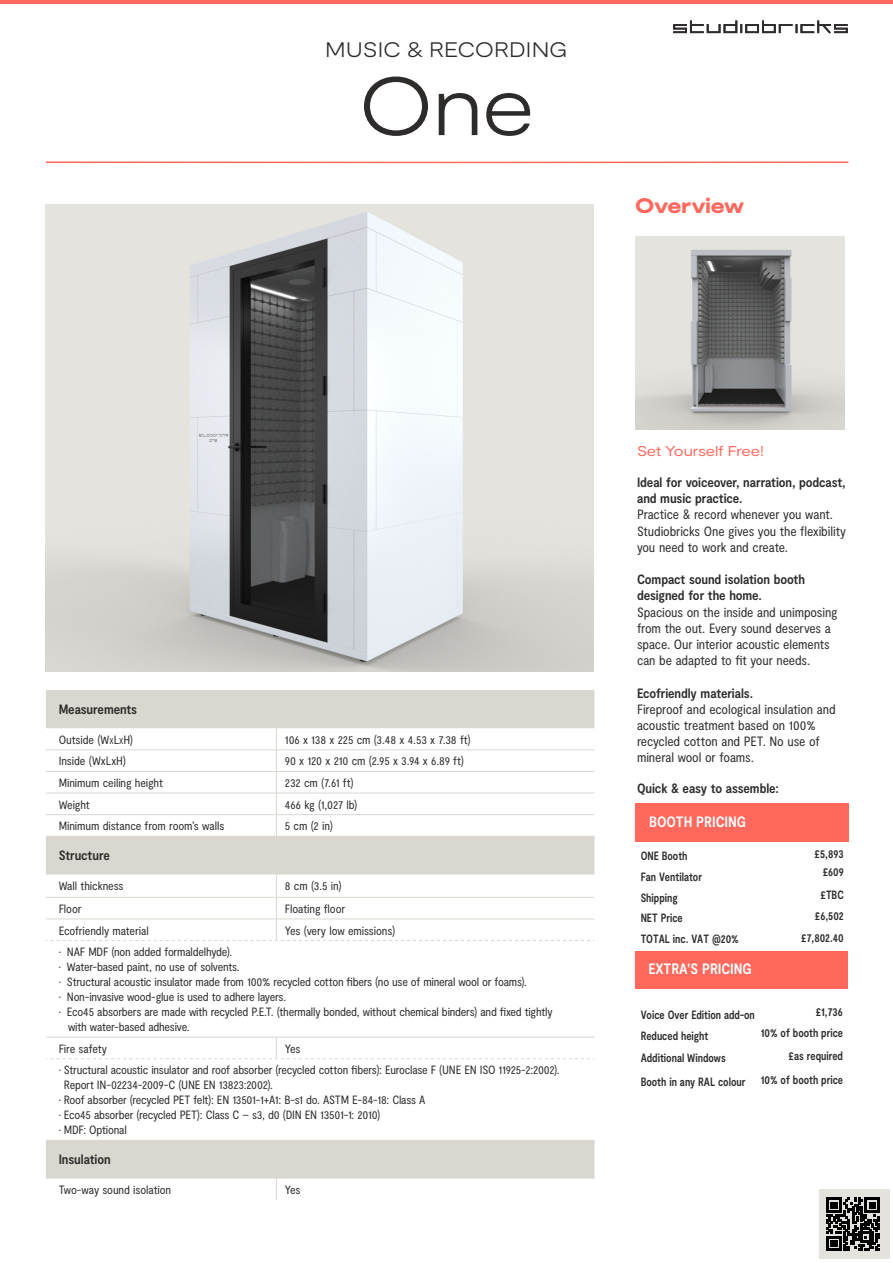
<style>
.page{position:relative;width:893px;height:1263px;background:#fff}
.page>*{position:absolute;margin:0;border:0;box-sizing:border-box;transform-origin:0 0}
.t1{font:300 expanded 82.5px "Moderat";color:#2e2b2b}
.t2{font:300 expanded 21px "Moderat";letter-spacing:-.005em;color:#2e2b2b}
.t3{font:900 expanded 21px "Moderat";letter-spacing:-.01em;color:#ff685d}
.t4{font:700 condensed 15px "Moderat";letter-spacing:-.005em;color:#fff}
.t5{font:expanded 14.25px "Moderat";letter-spacing:-.015em;color:#ff685d}
.t6{font:condensed 13.5px/16.2px "Moderat";letter-spacing:-.01em;color:#2e2b2b}
.t7{font:700 condensed 13.5px/16.2px "Moderat";letter-spacing:-.01em;color:#2e2b2b}
.t8{font:condensed 12px/15px "Moderat";letter-spacing:-.02em;color:#2e2b2b}
.t9{font:700 condensed 12px/20.9px "Moderat";color:#2e2b2b;text-align:right;scale:.9 1}
.s1{font-style:inherit}
.s2{font-size:8.4px}
</style>
<div class="page">
<hr style="left:0;top:0;width:893px;height:4px;background:#ff685d">
<svg style="left:673px;top:21px;width:175px;height:13px"></svg>
<svg style="left:46px;top:690px;width:548px;height:488px"></svg>
<hr style="left:46px;top:749px;width:230px;height:1px;background:#d9d7cf">
<hr style="left:276px;top:749px;width:318px;height:1px;background:#d9d7cf">
<hr style="left:46px;top:771px;width:230px;height:1px;background:#d9d7cf">
<hr style="left:276px;top:771px;width:318px;height:1px;background:#d9d7cf">
<hr style="left:46px;top:793px;width:230px;height:1px;background:#d9d7cf">
<hr style="left:276px;top:793px;width:318px;height:1px;background:#d9d7cf">
<hr style="left:46px;top:1140px;width:230px;height:1px;background:#d9d7cf">
<hr style="left:276px;top:1140px;width:318px;height:1px;background:#d9d7cf">
<svg style="left:276px;top:1178px;width:1px;height:22px"></svg>
<hr style="left:46px;top:814px;width:230px;height:1px;background:#d9d7cf">
<hr style="left:276px;top:814px;width:318px;height:1px;background:#d9d7cf">
<svg style="left:276px;top:728px;width:1px;height:108px"></svg>
<hr style="left:46px;top:836px;width:230px;height:1px;background:#d9d7cf">
<hr style="left:276px;top:836px;width:318px;height:1px;background:#d9d7cf">
<svg style="left:46px;top:874px;width:548px;height:67px"></svg>
<svg style="left:46px;top:1037px;width:548px;height:22px"></svg>
<svg style="left:45px;top:161px;width:804px;height:3px"></svg>
<img style="left:46px;top:204px;width:548px;height:468px">
<img style="left:635px;top:237px;width:209px;height:193px">
<div style="left:819px;top:1189px;width:70px;height:70px;background:#e3e2dd"></div>
<svg style="left:827px;top:1198px;width:53px;height:53px"></svg>
<div style="left:635px;top:803px;width:213px;height:39px;background:#ff685d"></div>
<div style="left:635px;top:951px;width:212px;height:38px;background:#ff685d"></div>
<h2 class="t2" style="left:325px;top:37px;width:244px">MUSIC &amp; RECORDING</h2>
<h1 class="t1" style="left:358px;top:58px;width:179px">One</h1>
<h2 class="t3" style="left:635px;top:194px;width:111px">Overview</h2>
<p class="t7" style="left:59px;top:701px;width:80px">Measurements</p>
<p class="t8" style="left:59px;top:732px;width:76px">Outside (<span class="s1">W</span><span class="s2">x</span><span class="s1">L</span><span class="s2">x</span><span class="s1">H</span>)</p>
<p class="t8" style="left:285px;top:732px;width:187px">106 x 138 x 225 cm (3.48 x 4.53 x 7.38 ft)</p>
<p class="t8" style="left:59px;top:754px;width:69px">Inside (WxLxH)</p>
<p class="t8" style="left:285px;top:754px;width:181px">90 x 120 x 210 cm (2.95 x 3.94 x 6.89 ft)</p>
<p class="t8" style="left:59px;top:776px;width:106px">Minimum ceiling height</p>
<p class="t8" style="left:285px;top:776px;width:70px">232 cm (7.61 ft)</p>
<p class="t8" style="left:59px;top:797px;width:33px">Weight</p>
<p class="t8" style="left:285px;top:797px;width:74px">466 kg (1,027 lb)</p>
<p class="t8" style="left:59px;top:819px;width:167px">Minimum distance from room’s walls</p>
<p class="t8" style="left:285px;top:819px;width:50px">5 cm (2 in)</p>
<p class="t7" style="left:59px;top:847px;width:53px">Structure</p>
<p class="t8" style="left:59px;top:879px;width:66px">Wall thickness</p>
<p class="t8" style="left:285px;top:879px;width:58px">8 cm (3.5 in)</p>
<p class="t8" style="left:59px;top:901px;width:24px">Floor</p>
<p class="t8" style="left:285px;top:901px;width:62px">Floating floor</p>
<p class="t8" style="left:59px;top:923px;width:92px">Ecofriendly material</p>
<p class="t8" style="left:285px;top:923px;width:112px">Yes (very low emissions)</p>
<p class="t8" style="left:59px;top:945px;width:175px">• NAF MDF (non added formaldelhyde).</p>
<p class="t8" style="left:59px;top:960px;width:183px">• Water-based paint, no use of solvents.</p>
<p class="t8" style="left:59px;top:975px;width:470px">• Structural acoustic insulator made from 100% recycled cotton fibers (no use of mineral wool or foams).</p>
<p class="t8" style="left:59px;top:990px;width:229px">• Non-invasive wood-glue is used to adhere layers.</p>
<p class="t8" style="left:68px;top:1005px;width:486px;text-indent:-9px">• Eco45 absorbers are made with recycled P.E.T. (thermally bonded, without chemical binders) and fixed tightly with water-based adhesive.</p>
<p class="t8" style="left:59px;top:1041px;width:50px">Fire safety</p>
<p class="t8" style="left:285px;top:1041px;width:17px">Yes</p>
<p class="t8" style="left:64px;top:1063px;width:497px;text-indent:-5px">• Structural acoustic insulator and roof absorber (recycled cotton fibers): Euroclase F (UNE EN ISO 11925-2:2002).<br>Report IN-02234-2009-C (UNE EN 13823:2002).</p>
<p class="t8" style="left:59px;top:1093px;width:368px">• Roof absorber (recycled PET felt): EN 13501-1+A1: B-s1 do. ASTM E-84-18: Class A</p>
<p class="t8" style="left:59px;top:1108px;width:323px">• Eco45 absorber (recycled PET): Class C – s3, d0 (DIN EN 13501-1: 2010)</p>
<p class="t8" style="left:59px;top:1123px;width:70px">• MDF: Optional</p>
<p class="t7" style="left:59px;top:1152px;width:54px">Insulation</p>
<p class="t8" style="left:59px;top:1183px;width:114px">Two-way sound isolation</p>
<p class="t8" style="left:285px;top:1183px;width:17px">Yes</p>
<p class="t5" style="left:637px;top:443px;width:128px">Set Yourself Free!</p>
<p class="t7" style="left:637px;top:475px;width:210px">Ideal for voiceover, narration, podcast, and music practice.</p>
<p class="t6" style="left:637px;top:507px;width:210px">Practice &amp; record whenever you want.<br>Studiobricks One gives you the flexibility you need to work and create.</p>
<p class="t7" style="left:637px;top:572px;width:170px">Compact sound isolation booth designed for the home.</p>
<p class="t6" style="left:637px;top:604px;width:202px">Spacious on the inside and unimposing from the out. Every sound deserves a space. Our interior acoustic elements can be adapted to fit your needs.</p>
<p class="t7" style="left:637px;top:685px;width:118px">Ecofriendly materials.</p>
<p class="t6" style="left:637px;top:701px;width:200px">Fireproof and ecological insulation and acoustic treatment based on 100% recycled cotton and PET. No use of mineral wool or foams.</p>
<p class="t7" style="left:637px;top:781px;width:143px">Quick &amp; easy to assemble:</p>
<p class="t4" style="left:649px;top:812px;width:98px">BOOTH PRICING</p>
<p class="t9" style="left:641px;top:846px;width:111px;text-align:left">ONE Booth<br>Fan Ventilator<br>Shipping<br>NET Price<br>TOTAL inc. VAT @20%</p>
<p class="t9" style="left:815px;top:845px;width:34px;line-height:18.5px">£5,893 £609</p>
<p class="t9" style="left:801px;top:885px;width:49px">£TBC £6,502 £7,802.40</p>
<p class="t4" style="left:648px;top:960px;width:105px">EXTRA'S PRICING</p>
<p class="t9" style="left:641px;top:1005px;width:128px;text-align:left">Voice Over Edition add-on<br>Reduced height</p>
<p class="t9" style="left:641px;top:1047px;width:118px;line-height:23.4px;text-align:left">Additional Windows<br>Booth in any RAL colour</p>
<p class="t9" style="left:761px;top:1001px;width:93px">£1,736<br>10% of booth price</p>
<p class="t9" style="left:761px;top:1045px;width:93px;line-height:23.7px">£as required<br>10% of booth price</p>
</div>
